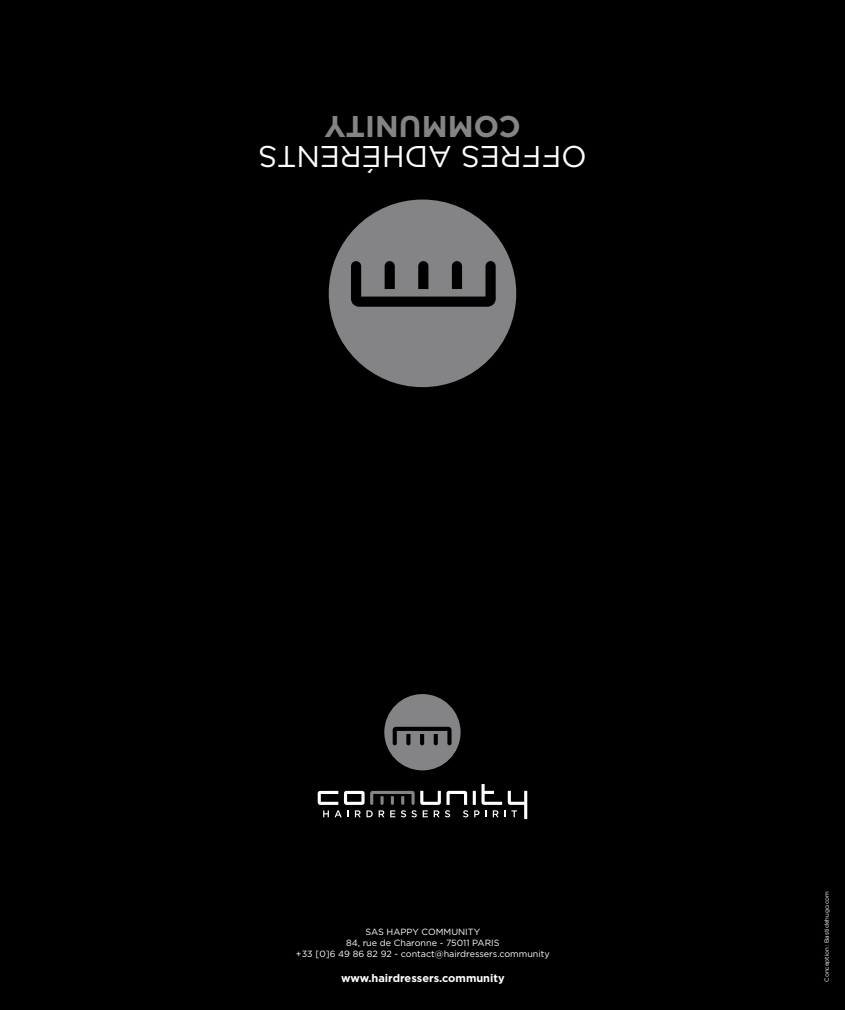
<style>
.page{position:relative;width:845px;height:1010px;background:#fff}
.page>*{position:absolute;margin:0;border:0;box-sizing:border-box;transform-origin:0 0}
.t1{font:30px "Gotham";color:#fff}
.t2{font:700 30px "Gotham";color:#848487}
.t3{font:700 11px "Gotham";color:#fff}
.t4{font:9px/10.8px "Gotham";color:#fff;text-align:center}
.t5{font:6px "Gotham";color:#fff}
</style>
<div class="page">
<div style="left:0;top:0;width:845px;height:1009px;background:#000"></div>
<svg style="left:329px;top:199px;width:187px;height:188px;fill:#848487"></svg>
<svg style="left:384px;top:694px;width:76px;height:76px"></svg>
<svg style="left:323px;top:810px;width:26px;height:7px"></svg>
<svg style="left:355px;top:810px;width:18px;height:7px"></svg>
<svg style="left:379px;top:810px;width:5px;height:7px"></svg>
<svg style="left:390px;top:810px;width:5px;height:7px"></svg>
<svg style="left:401px;top:810px;width:16px;height:7px"></svg>
<svg style="left:423px;top:810px;width:5px;height:7px"></svg>
<svg style="left:434px;top:810px;width:5px;height:7px"></svg>
<svg style="left:445px;top:810px;width:5px;height:7px"></svg>
<svg style="left:463px;top:810px;width:5px;height:7px"></svg>
<svg style="left:318px;top:790px;width:20px;height:14px"></svg>
<svg style="left:344px;top:790px;width:20px;height:14px"></svg>
<svg style="left:370px;top:790px;width:97px;height:14px"></svg>
<hr style="left:473px;top:790px;width:3px;height:14px;background:#fff">
<svg style="left:474px;top:784px;width:53px;height:34px"></svg>
<h1 class="t2" style="left:521px;top:143px;width:198px;rotate:-180deg">COMMUNITY</h1>
<h1 class="t1" style="left:587px;top:173px;width:330px;rotate:-180deg">OFFRES ADHÉRENTS</h1>
<p class="t4" style="left:296px;top:925px;width:255px">SAS HAPPY COMMUNITY<br>84, rue de Charonne - 75011 PARIS<br>+33 [0]6 49 86 82 92 - contact@hairdressers.community</p>
<p class="t3" style="left:341px;top:971px;width:165px">www.hairdressers.community</p>
<p class="t5" style="left:823px;top:981px;width:92px;rotate:-90deg">Conception: Bastidehugo.com</p>
</div>
